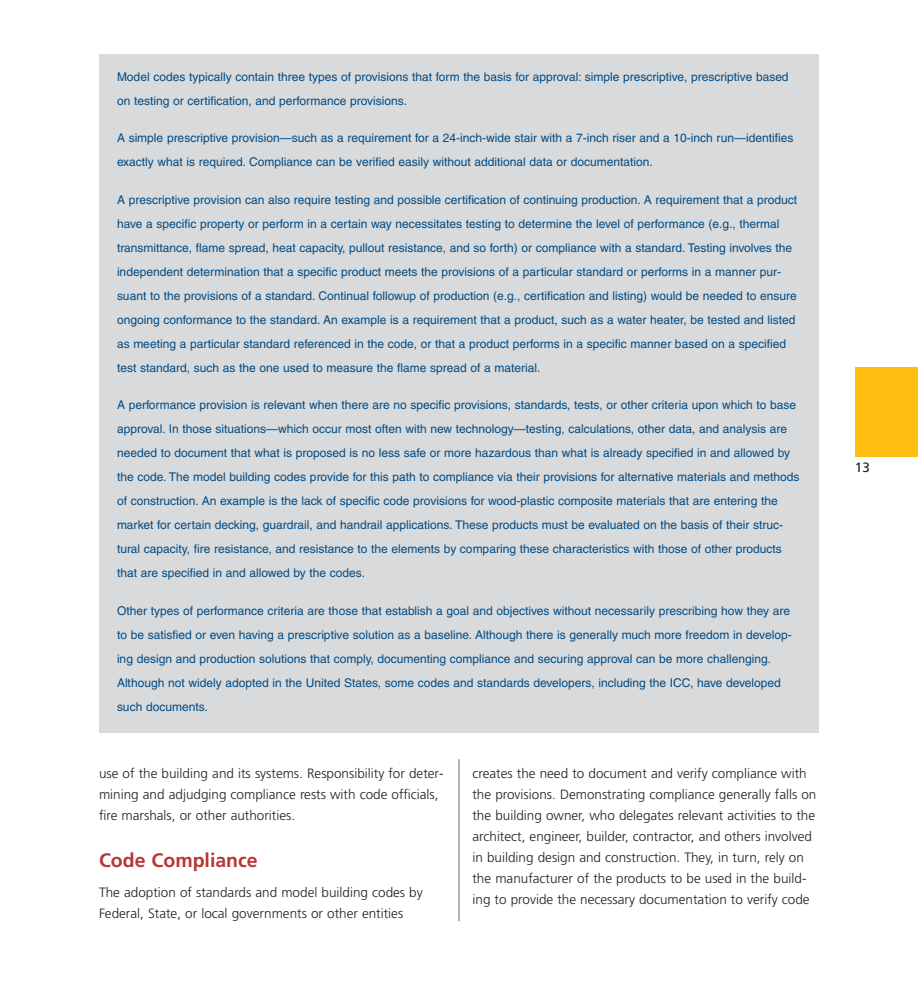
<style>
.page{position:relative;width:918px;height:999px;background:#fff}
.page>*{position:absolute;margin:0;border:0;box-sizing:border-box;transform-origin:0 0}
.t1{font:700 19.5px "Frutiger";color:#b83636}
.t2{font:300 13.5px/21px "Frutiger";color:#231f20}
.t3{font:13.5px "Frutiger";color:#231f20}
.t4{font:12px/24px "Helvetica";color:#004b85}
</style>
<div class="page">
<div style="left:856px;top:367px;width:62px;height:90px;background:#febe10"></div>
<hr style="left:458px;top:759px;width:2px;height:162px;background:#999b9e">
<div style="left:99px;top:54px;width:720px;height:678px;background:#d9dadb"></div>
<p class="t4" style="left:117px;top:66px;width:673px">Model codes typically contain three types of provisions that form the basis for approval: simple prescriptive, prescriptive based on testing or certification, and performance provisions.</p>
<p class="t4" style="left:117px;top:127px;width:678px">A simple prescriptive provision—such as a requirement for a 24-inch-wide stair with a 7-inch riser and a 10-inch run—identifies exactly what is required. Compliance can be verified easily without additional data or documentation.</p>
<p class="t4" style="left:117px;top:189px;width:682px">A prescriptive provision can also require testing and possible certification of continuing production. A requirement that a product have a specific property or perform in a certain way necessitates testing to determine the level of performance (e.g., thermal transmittance, flame spread, heat capacity, pullout resistance, and so forth) or compliance with a standard. Testing involves the independent determination that a specific product meets the provisions of a particular standard or performs in a manner pur&shy;suant to the provisions of a standard. Continual followup of production (e.g., certification and listing) would be needed to ensure ongoing conformance to the standard. An example is a requirement that a product, such as a water heater, be tested and listed as meeting a particular standard referenced in the code, or that a product performs in a specific manner based on a specified test standard, such as the one used to measure the flame spread of a material.</p>
<p class="t4" style="left:117px;top:394px;width:684px">A performance provision is relevant when there are no specific provisions, standards, tests, or other criteria upon which to base approval. In those situations—which occur most often with new technology—testing, calculations, other data, and analysis are needed to document that what is proposed is no less safe or more hazardous than what is already specified in and allowed by the code. The model building codes provide for this path to compliance via their provisions for alternative materials and methods of construction. An example is the lack of specific code provisions for wood-plastic composite materials that are entering the market for certain decking, guardrail, and handrail applications. These products must be evaluated on the basis of their struc&shy;tural capacity, fire resistance, and resistance to the elements by comparing these characteristics with those of other products that are specified in and allowed by the codes.</p>
<p class="t4" style="left:117px;top:600px;width:676px">Other types of performance criteria are those that establish a goal and objectives without necessarily prescribing how they are to be satisfied or even having a prescriptive solution as a baseline. Although there is generally much more freedom in develop&shy;ing design and production solutions that comply, documenting compliance and securing approval can be more challenging.<br>Although not widely adopted in the United States, some codes and standards developers, including the ICC, have developed such documents.</p>
<p class="t2" style="left:99px;top:764px;width:346px">use of the building and its systems. Responsibility for deter&shy;mining and adjudging compliance rests with code officials, fire marshals, or other authorities.</p>
<h1 class="t1" style="left:99px;top:852px;width:160px">Code Compliance</h1>
<p class="t2" style="left:99px;top:883px;width:325px">The adoption of standards and model building codes by<br>Federal, State, or local governments or other entities</p>
<p class="t2" style="left:473px;top:764px;width:345px">creates the need to document and verify compliance with the provisions. Demonstrating compliance generally falls on the building owner, who delegates relevant activities to the architect, engineer, builder, contractor, and others involved in building design and construction. They, in turn, rely on the manufacturer of the products to be used in the build&shy;ing to provide the necessary documentation to verify code</p>
<p class="t3" style="left:855px;top:462px;width:17px">13</p>
</div>
